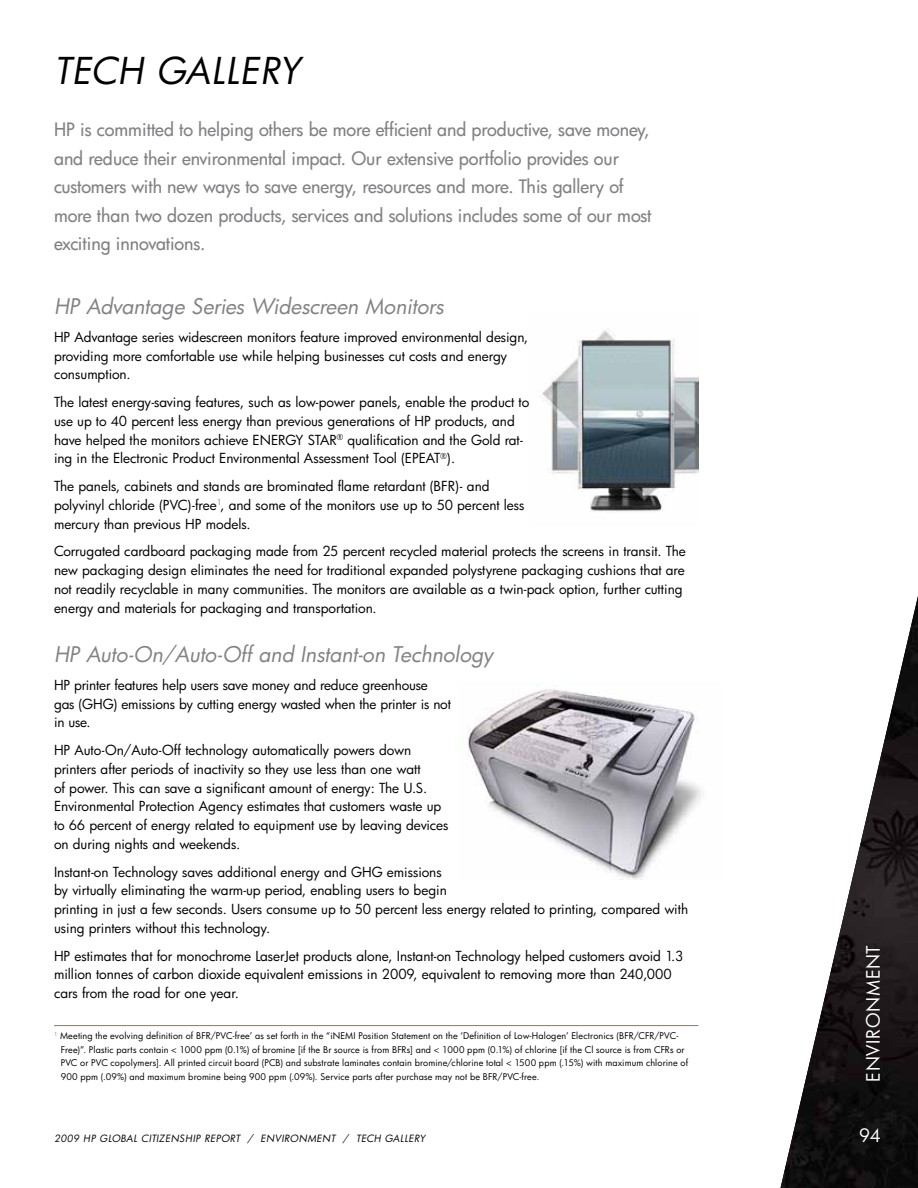
<style>
.page{position:relative;width:918px;height:1188px;background:#fff}
.page>*{position:absolute;margin:0;border:0;box-sizing:border-box;transform-origin:0 0}
.t1{font:italic 36px "HP Futura";letter-spacing:.025em;color:#000}
.Subhead_1{font:italic 21px "HP Futura";letter-spacing:-.005em;color:#808285}
.Pull_Quote{font:500 18px/28.5px "HP Futura";letter-spacing:-.005em;color:#808285}
.t2{font:18px "HP Futura";letter-spacing:.035em;color:#fff}
.t3{font:13.5px/18.8px "HP Futura";letter-spacing:-.005em;color:#000}
.breadcrumb{font:italic 9.75px "HP Futura";letter-spacing:.05em;color:#000}
.footnote_first{font:9px/13.5px "HP Futura";letter-spacing:.015em;color:#000}
</style>
<div class="page">
<img style="left:781px;top:596px;width:137px;height:592px">
<hr style="left:54px;top:1025px;width:644px;height:1px;background:#8a7967">
<img style="left:542px;top:330px;width:156px;height:182px">
<img style="left:467px;top:689px;width:235px;height:191px">
<p class="t1" style="left:54px;top:46px;width:248px">TECH GALLERY</p>
<p class="Pull_Quote" style="left:54px;top:115px;width:599px">HP is committed to helping others be more efficient and productive, save money, and reduce their environmental impact. Our extensive portfolio provides our customers with new ways to save energy, resources and more. This gallery of more than two dozen products, services and solutions includes some of our most exciting innovations.</p>
<p class="Subhead_1" style="left:54px;top:292px;width:391px">HP Advantage Series Widescreen Monitors</p>
<p class="t3" style="left:54px;top:327px;width:476px">HP Advantage series widescreen monitors feature improved environmental design, providing more comfortable use while helping businesses cut costs and energy consumption.</p>
<p class="t3" style="left:54px;top:392px;width:477px">The latest energy-saving features, such as low-power panels, enable the product to use up to 40 percent less energy than previous generations of HP products, and have helped the monitors achieve ENERGY STAR<sup>®</sup> qualification and the Gold rat&shy;ing in the Electronic Product Environmental Assessment Tool (EPEAT<sup>®</sup>).</p>
<p class="t3" style="left:54px;top:476px;width:472px">The panels, cabinets and stands are brominated flame retardant (BFR)- and polyvinyl chloride (PVC)-free<sup>1</sup>, and some of the monitors use up to 50 percent less mercury than previous HP models.</p>
<p class="t3" style="left:54px;top:542px;width:633px">Corrugated cardboard packaging made from 25 percent recycled material protects the screens in transit. The new packaging design eliminates the need for traditional expanded polystyrene packaging cushions that are not readily recyclable in many communities. The monitors are available as a twin-pack option, further cutting energy and materials for packaging and transportation.</p>
<p class="Subhead_1" style="left:54px;top:640px;width:441px">HP Auto-On/Auto-Off and Instant-on Technology</p>
<p class="t3" style="left:54px;top:675px;width:398px">HP printer features help users save money and reduce greenhouse gas (GHG) emissions by cutting energy wasted when the printer is not in use.</p>
<p class="t3" style="left:54px;top:740px;width:396px">HP Auto-On/Auto-Off technology automatically powers down printers after periods of inactivity so they use less than one watt<br>of power. This can save a significant amount of energy: The U.S.<br>Environmental Protection Agency estimates that customers waste up to 66 percent of energy related to equipment use by leaving devices on during nights and weekends.</p>
<p class="t3" style="left:54px;top:862px;width:636px">Instant-on Technology saves additional energy and GHG emissions<br>by virtually eliminating the warm-up period, enabling users to begin<br>printing in just a few seconds. Users consume up to 50 percent less energy related to printing, compared with using printers without this technology.</p>
<p class="t3" style="left:54px;top:946px;width:631px">HP estimates that for monochrome LaserJet products alone, Instant-on Technology helped customers avoid 1.3 million tonnes of carbon dioxide equivalent emissions in 2009, equivalent to removing more than 240,000 cars from the road for one year.</p>
<p class="footnote_first" style="left:61px;top:1029px;width:629px;text-indent:-7px"><sup>1</sup> Meeting the evolving definition of BFR/PVC-free’ as set forth in the “iNEMI Position Statement on the ‘Definition of Low-Halogen’ Electronics (BFR/CFR/PVC-Free)”. Plastic parts contain &lt; 1000 ppm (0.1%) of bromine [if the Br source is from BFRs] and &lt; 1000 ppm (0.1%) of chlorine [if the Cl source is from CFRs or PVC or PVC copolymers]. All printed circuit board (PCB) and substrate laminates contain bromine/chlorine total &lt; 1500 ppm (.15%) with maximum chlorine of 900 ppm (.09%) and maximum bromine being 900 ppm (.09%). Service parts after purchase may not be BFR/PVC-free.</p>
<h3 class="t2" style="left:861px;top:1082px;width:138px;rotate:-90deg">ENVIRONMENT</h3>
<p class="breadcrumb" style="left:54px;top:1132px;width:373px">2009 HP GLOBAL CITIZENSHIP REPORT / ENVIRONMENT / TECH GALLERY</p>
<h3 class="t2" style="left:859px;top:1123px;width:23px">94</h3>
</div>
